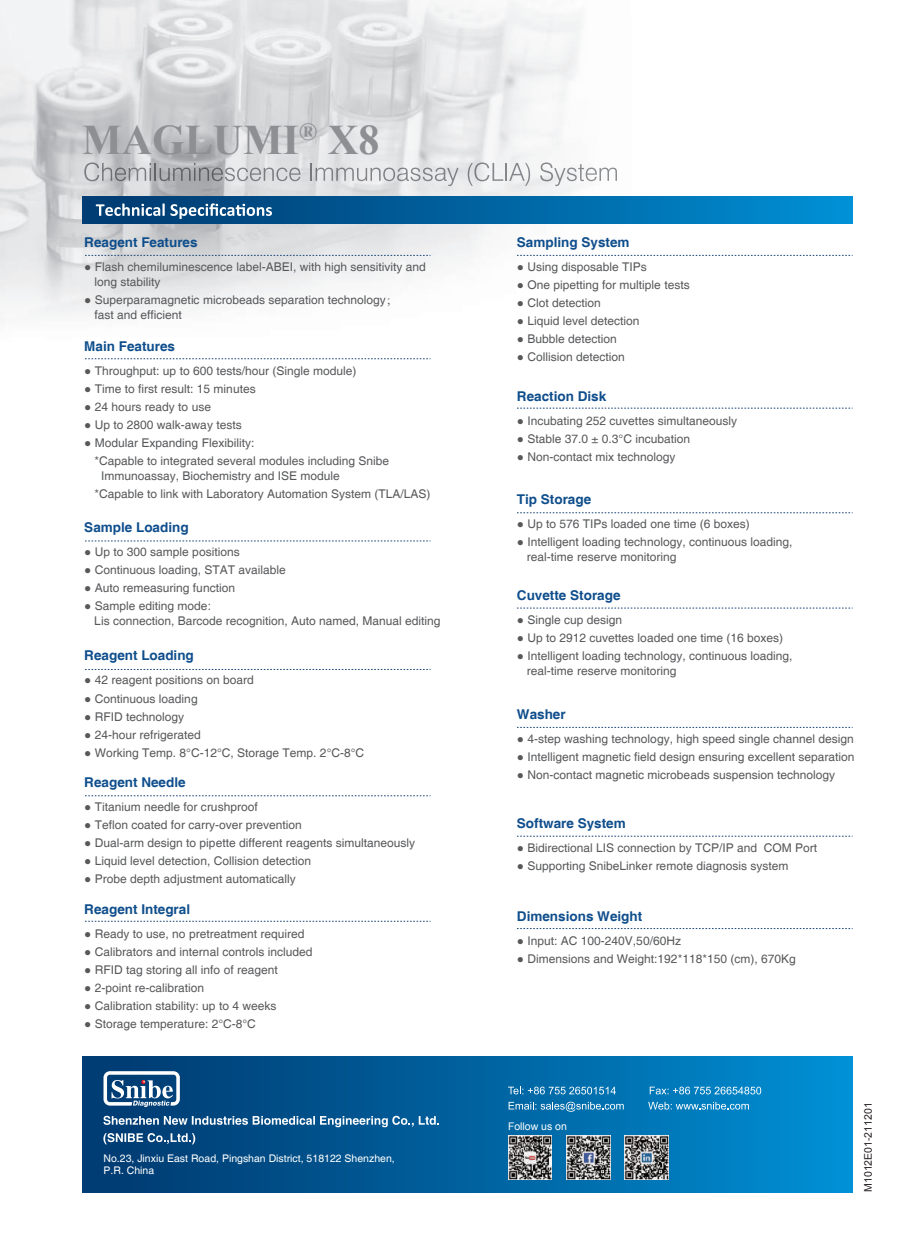
<style>
.page{position:relative;width:906px;height:1238px;background:#fff}
.page>*{position:absolute;margin:0;border:0;box-sizing:border-box;transform-origin:0 0}
.t1{font:700 42px "Times New Roman";color:#8d8f92}
.t2{font:700 13.5px "Helvetica";color:#0f4e8c}
.t3{font:12px/15px "Helvetica";color:#57585a}
.t4{font:10.5px/12.8px "Helvetica";color:#fff}
.t5{font:10.5px "Arial";color:#231f20}
.t6{font:10.5px "Arial";color:#fff}
.s1{font-family:"Arial"}
.s2{font-family:"Adobe Song Std";font-weight:300}
</style>
<div class="page">
<img style="left:0;top:0;width:629px;height:360px">
<div style="left:82px;top:1055px;width:770px;height:137px;background:linear-gradient(to right,#00376d,#0390d3)"></div>
<div style="left:82px;top:196px;width:770px;height:28px;background:linear-gradient(to right,#00376d,#008ed3)"></div>
<svg style="left:84px;top:162px;width:216px;height:19px;background:#b6b8ba"></svg>
<svg style="left:310px;top:163px;width:148px;height:23px;background:#d3d4d6"></svg>
<svg style="left:468px;top:162px;width:62px;height:24px"></svg>
<svg style="left:540px;top:162px;width:77px;height:24px"></svg>
<svg style="left:96px;top:203px;width:176px;height:16px"></svg>
<svg style="left:103px;top:1071px;width:77px;height:35px"></svg>
<svg style="left:85px;top:255px;width:345px;height:1px"></svg>
<svg style="left:517px;top:255px;width:335px;height:1px"></svg>
<svg style="left:517px;top:408px;width:335px;height:1px"></svg>
<svg style="left:517px;top:512px;width:335px;height:1px"></svg>
<svg style="left:517px;top:607px;width:335px;height:1px"></svg>
<svg style="left:517px;top:727px;width:335px;height:1px"></svg>
<svg style="left:517px;top:835px;width:335px;height:1px"></svg>
<svg style="left:517px;top:928px;width:335px;height:1px"></svg>
<svg style="left:85px;top:358px;width:345px;height:1px"></svg>
<svg style="left:85px;top:540px;width:345px;height:1px"></svg>
<svg style="left:85px;top:669px;width:345px;height:1px"></svg>
<svg style="left:85px;top:795px;width:345px;height:1px"></svg>
<svg style="left:85px;top:920px;width:345px;height:1px"></svg>
<svg style="left:508px;top:1101px;width:116px;height:10px"></svg>
<svg style="left:648px;top:1101px;width:101px;height:8px"></svg>
<svg style="left:508px;top:1086px;width:108px;height:8px"></svg>
<svg style="left:649px;top:1086px;width:112px;height:8px"></svg>
<img style="left:566px;top:1135px;width:44px;height:44px">
<img style="left:624px;top:1135px;width:44px;height:44px">
<img style="left:508px;top:1135px;width:44px;height:44px">
<svg style="left:103px;top:1115px;width:336px;height:29px;background:#276798"></svg>
<h1 class="t1" style="left:82px;top:111px;width:299px">MAGLUMI<sup>®</sup> X8</h1>
<p class="t2" style="left:84px;top:234px;width:115px">Reagent Features</p>
<p class="t3" style="left:94px;top:260px;width:333px;text-indent:-10px"><span class="s1">●</span> Flash chemiluminescence label-ABEI, with high sensitivity and long stability</p>
<p class="t3" style="left:94px;top:293px;width:305px;text-indent:-10px"><span class="s1">●</span> Superparamagnetic microbeads separation technology<span class="s2">；</span>fast and efficient</p>
<p class="t2" style="left:84px;top:338px;width:92px">Main Features</p>
<p class="t3" style="left:84px;top:364px;width:274px"><span class="s1">●</span> Throughput: up to 600 tests/hour (Single module)</p>
<p class="t3" style="left:84px;top:382px;width:173px"><span class="s1">●</span> Time to first result: 15 minutes</p>
<p class="t3" style="left:84px;top:400px;width:128px"><span class="s1">●</span> 24 hours ready to use</p>
<p class="t3" style="left:84px;top:418px;width:159px"><span class="s1">●</span> Up to 2800 walk-away tests</p>
<p class="t3" style="left:94px;top:434px;width:296px;line-height:18px;text-indent:-10px"><span class="s1">●</span> Modular Expanding Flexibility:<br>*Capable to integrated several modules including Snibe</p>
<p class="t3" style="left:94px;top:467px;width:338px;line-height:18px;text-indent:7px">Immunoassay, Biochemistry and ISE module<br>*Capable to link with Laboratory Automation System (TLA/LAS)</p>
<p class="t2" style="left:84px;top:519px;width:106px">Sample Loading</p>
<p class="t3" style="left:84px;top:544px;width:157px"><span class="s1">●</span> Up to 300 sample positions</p>
<p class="t3" style="left:84px;top:562px;width:203px"><span class="s1">●</span> Continuous loading, STAT available</p>
<p class="t3" style="left:84px;top:580px;width:152px"><span class="s1">●</span> Auto remeasuring function</p>
<p class="t3" style="left:94px;top:598px;width:348px;text-indent:-10px"><span class="s1">●</span> Sample editing mode:<br>Lis connection, Barcode recognition, Auto named, Manual editing</p>
<p class="t2" style="left:84px;top:647px;width:111px">Reagent Loading</p>
<p class="t3" style="left:84px;top:673px;width:171px"><span class="s1">●</span> 42 reagent positions on board</p>
<p class="t3" style="left:84px;top:691px;width:115px"><span class="s1">●</span> Continuous loading</p>
<p class="t3" style="left:84px;top:709px;width:101px"><span class="s1">●</span> RFID technology</p>
<p class="t3" style="left:84px;top:727px;width:118px"><span class="s1">●</span> 24-hour refrigerated</p>
<p class="t3" style="left:84px;top:745px;width:281px"><span class="s1">●</span> Working Temp. 8°C-12°C, Storage Temp. 2°C-8°C</p>
<p class="t2" style="left:84px;top:773px;width:103px">Reagent Needle</p>
<p class="t3" style="left:84px;top:799px;width:175px"><span class="s1">●</span> Titanium needle for crushproof</p>
<p class="t3" style="left:84px;top:817px;width:219px"><span class="s1">●</span> Teflon coated for carry-over prevention</p>
<p class="t3" style="left:84px;top:835px;width:332px"><span class="s1">●</span> Dual-arm design to pipette different reagents simultaneously</p>
<p class="t3" style="left:84px;top:853px;width:228px"><span class="s1">●</span> Liquid level detection, Collision detection</p>
<p class="t3" style="left:84px;top:871px;width:213px"><span class="s1">●</span> Probe depth adjustment automatically</p>
<p class="t2" style="left:84px;top:900px;width:107px">Reagent Integral</p>
<p class="t3" style="left:84px;top:926px;width:222px"><span class="s1">●</span> Ready to use, no pretreatment required</p>
<p class="t3" style="left:84px;top:944px;width:229px"><span class="s1">●</span> Calibrators and internal controls included</p>
<p class="t3" style="left:84px;top:962px;width:195px"><span class="s1">●</span> RFID tag storing all info of reagent</p>
<p class="t3" style="left:84px;top:980px;width:121px"><span class="s1">●</span> 2-point re-calibration</p>
<p class="t3" style="left:84px;top:998px;width:193px"><span class="s1">●</span> Calibration stability: up to 4 weeks</p>
<p class="t3" style="left:84px;top:1016px;width:173px"><span class="s1">●</span> Storage temperature: 2°C-8°C</p>
<p class="t4" style="left:103px;top:1151px;width:293px">No.23, Jinxiu East Road, Pingshan District, 518122 Shenzhen,<br>P.R. China</p>
<p class="t2" style="left:517px;top:234px;width:114px">Sampling System</p>
<p class="t3" style="left:517px;top:260px;width:131px"><span class="s1">●</span> Using disposable TIPs</p>
<p class="t3" style="left:517px;top:278px;width:174px"><span class="s1">●</span> One pipetting for multiple tests</p>
<p class="t3" style="left:517px;top:296px;width:85px"><span class="s1">●</span> Clot detection</p>
<p class="t3" style="left:517px;top:314px;width:124px"><span class="s1">●</span> Liquid level detection</p>
<p class="t3" style="left:517px;top:332px;width:101px"><span class="s1">●</span> Bubble detection</p>
<p class="t3" style="left:517px;top:350px;width:109px"><span class="s1">●</span> Collision detection</p>
<p class="t2" style="left:517px;top:388px;width:91px">Reaction Disk</p>
<p class="t3" style="left:517px;top:414px;width:222px"><span class="s1">●</span> Incubating 252 cuvettes simultaneously</p>
<p class="t3" style="left:517px;top:432px;width:175px"><span class="s1">●</span> Stable 37.0 ± 0.3°C incubation</p>
<p class="t3" style="left:517px;top:450px;width:160px"><span class="s1">●</span> Non-contact mix technology</p>
<p class="t2" style="left:517px;top:491px;width:76px">Tip Storage</p>
<p class="t3" style="left:517px;top:516px;width:234px"><span class="s1">●</span> Up to 576 TIPs loaded one time (6 boxes)</p>
<p class="t3" style="left:527px;top:534px;width:267px;text-indent:-10px"><span class="s1">●</span> Intelligent loading technology, continuous loading, real-time reserve monitoring</p>
<p class="t2" style="left:517px;top:587px;width:105px">Cuvette Storage</p>
<p class="t3" style="left:517px;top:612px;width:107px"><span class="s1">●</span> Single cup design</p>
<p class="t3" style="left:517px;top:630px;width:268px"><span class="s1">●</span> Up to 2912 cuvettes loaded one time (16 boxes)</p>
<p class="t3" style="left:527px;top:648px;width:267px;text-indent:-10px"><span class="s1">●</span> Intelligent loading technology, continuous loading, real-time reserve monitoring</p>
<p class="t2" style="left:517px;top:706px;width:50px">Washer</p>
<p class="t3" style="left:517px;top:731px;width:338px"><span class="s1">●</span> 4-step washing technology, high speed single channel design</p>
<p class="t3" style="left:517px;top:749px;width:339px"><span class="s1">●</span> Intelligent magnetic field design ensuring excellent separation</p>
<p class="t3" style="left:517px;top:767px;width:320px"><span class="s1">●</span> Non-contact magnetic microbeads suspension technology</p>
<p class="t2" style="left:517px;top:815px;width:110px">Software System</p>
<p class="t3" style="left:517px;top:840px;width:302px"><span class="s1">●</span> Bidirectional LIS connection by TCP/IP and COM Port</p>
<p class="t3" style="left:517px;top:858px;width:273px"><span class="s1">●</span> Supporting SnibeLinker remote diagnosis system</p>
<p class="t2" style="left:517px;top:907px;width:127px">Dimensions Weight</p>
<p class="t3" style="left:517px;top:933px;width:166px"><span class="s1">●</span> Input: AC 100-240V,50/60Hz</p>
<p class="t3" style="left:517px;top:951px;width:280px"><span class="s1">●</span> Dimensions and Weight:192*118*150 (cm), 670Kg</p>
<p class="t6" style="left:508px;top:1119px;width:60px">Follow us on</p>
<p class="t5" style="left:861px;top:1191px;width:91px;rotate:-90deg">M1012E01-211201</p>
</div>
